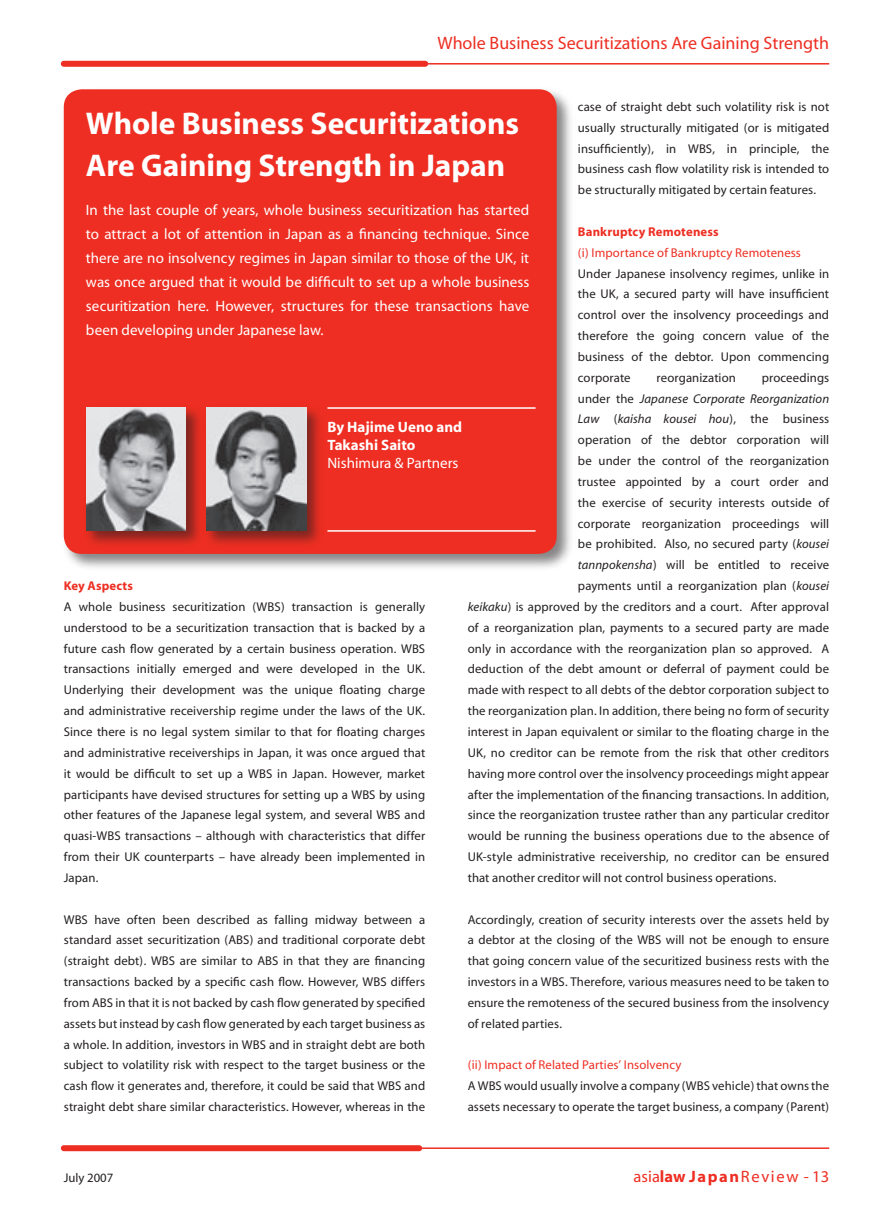
<style>
.page{position:relative;width:893px;height:1212px;background:#fff}
.page>*{position:absolute;margin:0;border:0;box-sizing:border-box;transform-origin:0 0}
.t1{font:700 31.5px/42px "Myriad";color:#fff}
.t2{font:18px "Myriad";color:#ee2e22}
.t3{font:16.5px "Myriad";letter-spacing:.1em;color:#ee2e22}
.t4{font:15px/24px "Myriad";letter-spacing:.005em;color:#fff;text-align:justify}
.t5{font:700 15px/18px "Myriad";color:#fff}
.t6{font:12.75px/20.9px "Myriad";letter-spacing:.005em;color:#231f20;text-align:justify}
.t7{font:12.75px "Myriad";letter-spacing:.01em;color:#ee2e22}
.t8{font:italic 12.75px "Myriad";letter-spacing:.005em;color:#231f20}
.t9{font:700 12.75px "Myriad";letter-spacing:.01em;color:#ee2e22}
.s1{font-style:normal}
.s2{font-style:italic}
.s3{font-weight:700}
</style>
<div class="page">
<hr style="left:369px;top:63px;width:460px;height:2px;background:#ee2e22">
<hr style="left:369px;top:1147px;width:460px;height:2px;background:#ee2e22">
<div style="left:64px;top:61px;width:361px;height:6px;background:#ee2e22"></div>
<div style="left:64px;top:1145px;width:355px;height:6px;background:#ee2e22"></div>
<div style="left:60px;top:86px;width:515px;height:486px;background:#231f20;opacity:.55"></div>
<div style="left:64px;top:89px;width:493px;height:465px;background:#ee2e22"></div>
<hr style="left:327px;top:407px;width:209px;height:2px;background:#fff">
<hr style="left:327px;top:530px;width:209px;height:2px;background:#fff">
<div style="left:83px;top:404px;width:121px;height:144px;background:#231f20;opacity:.55"></div>
<img style="left:86px;top:407px;width:100px;height:123px">
<div style="left:203px;top:404px;width:121px;height:144px;background:#231f20;opacity:.55"></div>
<img style="left:206px;top:407px;width:100px;height:123px">
<h2 class="t2" style="left:437px;top:34px;width:393px">Whole Business Securitizations Are Gaining Strength</h2>
<p class="t6" style="left:578px;top:97px;width:253px">case of straight debt such volatility risk is not usually structurally mitigated (or is mitigated insufficiently), in WBS, in principle, the business cash flow volatility risk is intended to be structurally mitigated by certain features.</p>
<p class="t9" style="left:578px;top:225px;width:142px">Bankruptcy Remoteness</p>
<p class="t7" style="left:578px;top:246px;width:225px">(i) Importance of Bankruptcy Remoteness</p>
<p class="t6" style="left:578px;top:263px;width:253px">Under Japanese insolvency regimes, unlike in the UK, a secured party will have insufficient control over the insolvency proceedings and therefore the going concern value of the business of the debtor. Upon commencing corporate</p>
<h1 class="t1" style="left:86px;top:104px;width:435px">Whole Business Securitizations<br>Are Gaining Strength in Japan</h1>
<p class="t4" style="left:86px;top:198px;width:445px">In the last couple of years, whole business securitization has started to attract a lot of attention in Japan as a financing technique. Since there are no insolvency regimes in Japan similar to those of the UK, it was once argued that it would be difficult to set up a whole business securitization here. However, structures for these transactions have been developing under Japanese law.</p>
<p class="t6" style="left:657px;top:368px;width:81px">reorganization</p>
<p class="t6" style="left:762px;top:368px;width:69px">proceedings</p>
<p class="t8" style="left:578px;top:392px;width:253px"><span class="s1">under the</span> Japanese Corporate Reorganization</p>
<p class="t8" style="left:578px;top:413px;width:253px">Law <span class="s1">(</span>kaisha kousei hou<span class="s1">), the business</span></p>
<p class="t6" style="left:578px;top:430px;width:253px">operation of the debtor corporation will</p>
<p class="t6" style="left:578px;top:451px;width:253px">be under the control of the reorganization</p>
<p class="t6" style="left:578px;top:472px;width:253px">trustee appointed by a court order and</p>
<p class="t6" style="left:578px;top:493px;width:253px">the exercise of security interests outside of</p>
<p class="t6" style="left:578px;top:513px;width:253px">corporate reorganization proceedings will</p>
<p class="t6" style="left:578px;top:534px;width:253px">be prohibited. Also, no secured party (<span class="s2">kousei</span></p>
<p class="t6" style="left:578px;top:555px;width:253px"><span class="s2">tannpokensha</span>) will be entitled to receive</p>
<p class="t6" style="left:578px;top:576px;width:253px">payments until a reorganization plan (<span class="s2">kousei</span></p>
<p class="t6" style="left:468px;top:597px;width:363px"><span class="s2">keikaku</span>) is approved by the creditors and a court. After approval</p>
<p class="t6" style="left:468px;top:618px;width:363px">of a reorganization plan, payments to a secured party are made</p>
<p class="t6" style="left:468px;top:638px;width:363px">only in accordance with the reorganization plan so approved. A</p>
<p class="t6" style="left:468px;top:659px;width:363px">deduction of the debt amount or deferral of payment could be</p>
<p class="t6" style="left:468px;top:680px;width:363px">made with respect to all debts of the debtor corporation subject to</p>
<p class="t6" style="left:468px;top:701px;width:363px">the reorganization plan. In addition, there being no form of security</p>
<p class="t6" style="left:468px;top:722px;width:363px">interest in Japan equivalent or similar to the floating charge in the</p>
<p class="t6" style="left:468px;top:743px;width:363px">UK, no creditor can be remote from the risk that other creditors</p>
<p class="t6" style="left:468px;top:763px;width:363px">having more control over the insolvency proceedings might appear</p>
<p class="t6" style="left:468px;top:784px;width:363px">after the implementation of the financing transactions. In addition,</p>
<p class="t6" style="left:468px;top:805px;width:363px">since the reorganization trustee rather than any particular creditor</p>
<p class="t6" style="left:468px;top:826px;width:363px">would be running the business operations due to the absence of</p>
<p class="t6" style="left:468px;top:847px;width:363px">UK-style administrative receivership, no creditor can be ensured</p>
<p class="t6" style="left:468px;top:868px;width:310px">that another creditor will not control business operations.</p>
<p class="t6" style="left:468px;top:909px;width:363px">Accordingly, creation of security interests over the assets held by a debtor at the closing of the WBS will not be enough to ensure that going concern value of the securitized business rests with the investors in a WBS. Therefore, various measures need to be taken to ensure the remoteness of the secured business from the insolvency of related parties.</p>
<p class="t7" style="left:468px;top:1059px;width:215px">(ii) Impact of Related Parties’ Insolvency</p>
<p class="t6" style="left:468px;top:1076px;width:363px">A WBS would usually involve a company (WBS vehicle) that owns the assets necessary to operate the target business, a company (Parent)</p>
<p class="t5" style="left:327px;top:418px;width:136px">By Hajime Ueno and<br>Takashi Saito</p>
<p class="t4" style="left:327px;top:452px;width:133px">Nishimura &amp; Partners</p>
<p class="t9" style="left:64px;top:579px;width:71px">Key Aspects</p>
<p class="t6" style="left:64px;top:597px;width:363px">A whole business securitization (WBS) transaction is generally understood to be a securitization transaction that is backed by a future cash flow generated by a certain business operation. WBS transactions initially emerged and were developed in the UK.<br>Underlying their development was the unique floating charge and administrative receivership regime under the laws of the UK.<br>Since there is no legal system similar to that for floating charges and administrative receiverships in Japan, it was once argued that it would be difficult to set up a WBS in Japan. However, market participants have devised structures for setting up a WBS by using other features of the Japanese legal system, and several WBS and quasi-WBS transactions – although with characteristics that differ from their UK counterparts – have already been implemented in Japan.</p>
<p class="t6" style="left:64px;top:909px;width:363px">WBS have often been described as falling midway between a standard asset securitization (ABS) and traditional corporate debt (straight debt). WBS are similar to ABS in that they are financing transactions backed by a specific cash flow. However, WBS differs from ABS in that it is not backed by cash flow generated by specified assets but instead by cash flow generated by each target business as a whole. In addition, investors in WBS and in straight debt are both subject to volatility risk with respect to the target business or the cash flow it generates and, therefore, it could be said that WBS and straight debt share similar characteristics. However, whereas in the</p>
<p class="t6" style="left:64px;top:1168px;width:51px">July 2007</p>
<p class="t3" style="left:634px;top:1168px;width:197px">asia<span class="s3">law Japan</span>Review - 13</p>
</div>
